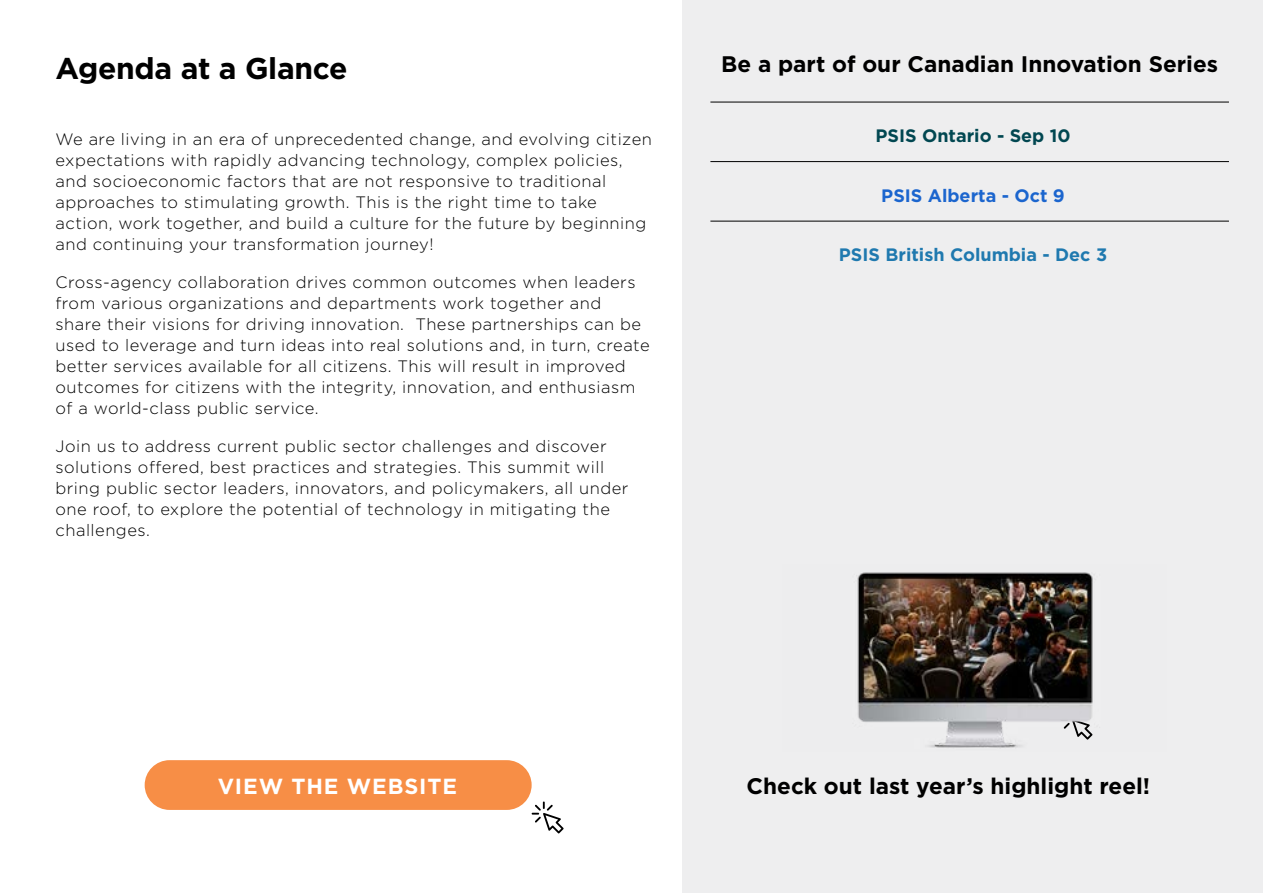
<style>
.page{position:relative;width:1263px;height:893px;background:#fff}
.page>*{position:absolute;margin:0;border:0;box-sizing:border-box;transform-origin:0 0}
.t1{font:700 30px "Gotham";letter-spacing:-.01em;color:#000}
.t2{font:700 22.5px "Gotham";color:#000}
.t3{font:700 21.9px "Gotham";letter-spacing:.04em;color:#fff}
.t4{font:700 18px "Gotham";color:#1f79af}
.t5{font:700 18px "Gotham";color:#014751}
.t6{font:700 18px "Gotham";color:#1b65ce}
.t7{font:300 16.5px/21px "Gotham";letter-spacing:.03em;color:#000}
</style>
<div class="page">
<div style="left:682px;top:0;width:581px;height:893px;background:#e9e9ea"></div>
<div style="left:145px;top:760px;width:387px;height:50px;background:#f78e46;border-radius:25px"></div>
<svg style="left:532px;top:801px;width:32px;height:32px"></svg>
<img style="left:857px;top:572px;width:236px;height:176px">
<hr style="left:710px;top:102px;width:519px;height:1px;background:#000">
<hr style="left:710px;top:161px;width:519px;height:1px;background:#000">
<hr style="left:710px;top:221px;width:519px;height:1px;background:#000">
<h1 class="t1" style="left:55px;top:49px;width:294px">Agenda at a Glance</h1>
<p class="t7" style="left:56px;top:128px;width:598px">We are living in an era of unprecedented change, and evolving citizen expectations with rapidly advancing technology, complex policies, and socioeconomic factors that are not responsive to traditional approaches to stimulating growth. This is the right time to take action, work together, and build a culture for the future by beginning and continuing your transformation journey!</p>
<p class="t7" style="left:56px;top:271px;width:596px">Cross-agency collaboration drives common outcomes when leaders from various organizations and departments work together and share their visions for driving innovation. These partnerships can be used to leverage and turn ideas into real solutions and, in turn, create better services available for all citizens. This will result in improved outcomes for citizens with the integrity, innovation, and enthusiasm of a world-class public service.</p>
<p class="t7" style="left:56px;top:435px;width:574px">Join us to address current public sector challenges and discover solutions offered, best practices and strategies. This summit will bring public sector leaders, innovators, and policymakers, all under one roof, to explore the potential of technology in mitigating the challenges.</p>
<h2 class="t2" style="left:721px;top:49px;width:498px">Be a part of our Canadian Innovation Series</h2>
<p class="t5" style="left:875px;top:124px;width:197px">PSIS Ontario - Sep 10</p>
<p class="t6" style="left:881px;top:183px;width:185px">PSIS Alberta - Oct 9</p>
<p class="t4" style="left:839px;top:243px;width:270px">PSIS British Columbia - Dec 3</p>
<h3 class="t3" style="left:218px;top:771px;width:241px">VIEW THE WEBSITE</h3>
<h2 class="t2" style="left:747px;top:771px;width:405px">Check out last year’s highlight reel!</h2>
</div>
